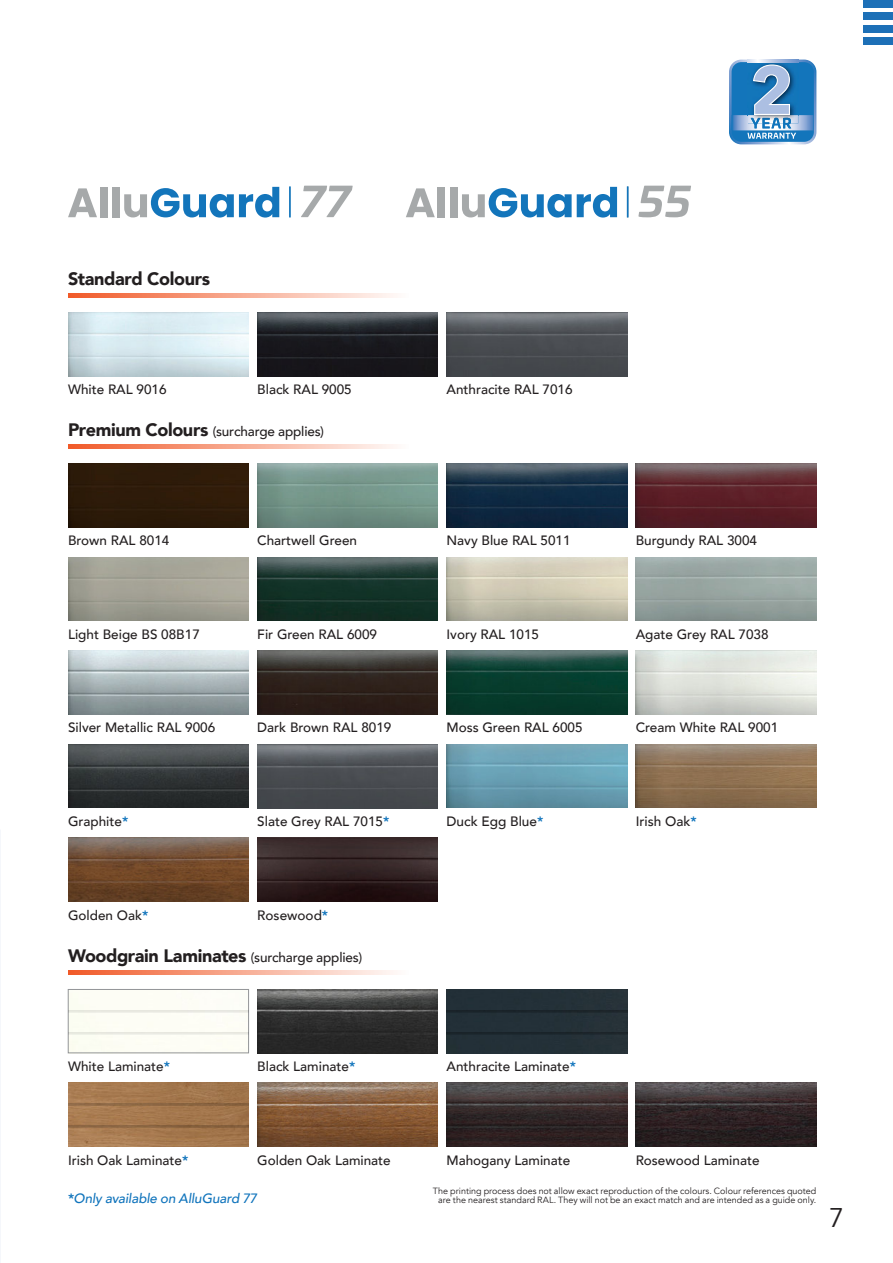
<style>
.page{position:relative;width:893px;height:1263px;background:#fff}
.page>*{position:absolute;margin:0;border:0;box-sizing:border-box;transform-origin:0 0}
.t1{font:27px "Avenir";color:#231f20}
.t2{font:900 18px "Avenir";letter-spacing:-.02em;color:#231f20}
.t3{font:500 13.65px "Avenir";color:#231f20}
.t4{font:500 13.5px "Avenir";color:#231f20}
.t5{font:italic 500 13.5px "Avenir";letter-spacing:-.01em;color:#1074bc}
.t6{font:9px "Avenir";color:#231f20}
.s1{font-weight:900;font-size:18px}
.s2{font-weight:800;font-size:13.65px;color:#1074bc}
.s3{font-weight:800;color:#1074bc}
.s4{font-weight:500;font-size:13.5px}
.s5{font-weight:800;font-style:normal}
</style>
<div class="page">
<hr style="left:0;top:0;width:1px;height:1263px;background:#ebeff8">
<div style="left:863px;top:0;width:30px;height:8px;background:#1d70b7"></div>
<div style="left:863px;top:12px;width:30px;height:8px;background:#1d70b7"></div>
<div style="left:863px;top:25px;width:30px;height:8px;background:#1d70b7"></div>
<div style="left:863px;top:37px;width:30px;height:8px;background:#1d70b7"></div>
<img style="left:68px;top:313px;width:181px;height:64px">
<img style="left:68px;top:651px;width:181px;height:63px">
<img style="left:68px;top:557px;width:181px;height:64px">
<div style="left:68px;top:463px;width:181px;height:64px;background:#2d1b09"></div>
<img style="left:257px;top:313px;width:181px;height:64px">
<img style="left:446px;top:313px;width:181px;height:63px">
<svg style="left:68px;top:444px;width:327px;height:5px;background:#f7a78e"></svg>
<svg style="left:68px;top:294px;width:327px;height:4px"></svg>
<div style="left:446px;top:989px;width:181px;height:64px;background:#233038"></div>
<img style="left:68px;top:1083px;width:181px;height:63px">
<div style="left:68px;top:989px;width:181px;height:64px;border:1px solid #939598"></div>
<img style="left:257px;top:1083px;width:181px;height:63px">
<img style="left:446px;top:1083px;width:181px;height:63px">
<img style="left:636px;top:1083px;width:180px;height:63px">
<img style="left:257px;top:989px;width:181px;height:64px">
<svg style="left:68px;top:970px;width:327px;height:4px"></svg>
<img style="left:446px;top:651px;width:181px;height:63px">
<img style="left:446px;top:463px;width:181px;height:64px">
<img style="left:446px;top:744px;width:181px;height:64px">
<img style="left:636px;top:463px;width:180px;height:64px">
<img style="left:636px;top:744px;width:180px;height:64px">
<img style="left:68px;top:744px;width:181px;height:64px">
<img style="left:257px;top:651px;width:181px;height:63px">
<img style="left:257px;top:557px;width:181px;height:64px">
<img style="left:257px;top:463px;width:181px;height:64px">
<img style="left:257px;top:838px;width:181px;height:63px">
<img style="left:257px;top:744px;width:181px;height:64px">
<img style="left:68px;top:838px;width:181px;height:63px">
<hr style="left:68px;top:1104px;width:181px;height:2px;background:#8e6843">
<hr style="left:68px;top:1010px;width:181px;height:2px;background:#e7e8e1">
<hr style="left:446px;top:1010px;width:181px;height:2px;background:#1a2429">
<svg style="left:68px;top:1126px;width:181px;height:2px"></svg>
<hr style="left:68px;top:1032px;width:181px;height:2px;background:#e8e8e0">
<hr style="left:446px;top:1032px;width:181px;height:2px;background:#1a242a">
<svg style="left:638px;top:186px;width:53px;height:31px"></svg>
<svg style="left:406px;top:188px;width:29px;height:29px"></svg>
<div style="left:438px;top:187px;width:7px;height:30px;background:#a6a9aa"></div>
<div style="left:450px;top:187px;width:7px;height:30px;background:#a6a9aa"></div>
<svg style="left:462px;top:187px;width:155px;height:31px"></svg>
<hr style="left:627px;top:186px;width:2px;height:31px;background:#1375bb">
<svg style="left:301px;top:186px;width:52px;height:31px"></svg>
<svg style="left:68px;top:188px;width:29px;height:29px"></svg>
<div style="left:100px;top:187px;width:7px;height:30px;background:#a6a9aa"></div>
<div style="left:112px;top:187px;width:7px;height:30px;background:#a6a9aa"></div>
<svg style="left:124px;top:187px;width:155px;height:31px"></svg>
<hr style="left:289px;top:186px;width:2px;height:31px;background:#1375bb">
<svg style="left:729px;top:60px;width:87px;height:84px;background:#5896c9"></svg>
<p class="t2" style="left:68px;top:263px;width:144px">Standard Colours</p>
<p class="t4" style="left:68px;top:377px;width:100px">White RAL 9016</p>
<p class="t4" style="left:257px;top:377px;width:96px">Black RAL 9005</p>
<p class="t4" style="left:446px;top:377px;width:128px">Anthracite RAL 7016</p>
<p class="t4" style="left:68px;top:419px;width:257px"><span class="s1">Premium Colours</span> (surcharge applies)</p>
<p class="t4" style="left:68px;top:529px;width:103px">Brown RAL 8014</p>
<p class="t4" style="left:257px;top:529px;width:101px">Chartwell Green</p>
<p class="t4" style="left:446px;top:529px;width:126px">Navy Blue RAL 5011</p>
<p class="t4" style="left:636px;top:529px;width:123px">Burgundy RAL 3004</p>
<p class="t4" style="left:68px;top:622px;width:133px">Light Beige BS 08B17</p>
<p class="t4" style="left:257px;top:622px;width:121px">Fir Green RAL 6009</p>
<p class="t4" style="left:446px;top:622px;width:94px">Ivory RAL 1015</p>
<p class="t4" style="left:636px;top:622px;width:134px">Agate Grey RAL 7038</p>
<p class="t4" style="left:68px;top:716px;width:149px">Silver Metallic RAL 9006</p>
<p class="t4" style="left:257px;top:716px;width:136px">Dark Brown RAL 8019</p>
<p class="t4" style="left:446px;top:716px;width:138px">Moss Green RAL 6005</p>
<p class="t4" style="left:636px;top:716px;width:144px">Cream White RAL 9001</p>
<p class="t4" style="left:68px;top:810px;width:62px">Graphite<span class="s2">*</span></p>
<p class="t3" style="left:636px;top:809px;width:63px">Irish Oak<span class="s3">*</span></p>
<p class="t3" style="left:446px;top:809px;width:98px">Duck Egg Blue<span class="s3">*</span></p>
<p class="t4" style="left:257px;top:810px;width:134px">Slate Grey RAL 7015<span class="s2">*</span></p>
<p class="t4" style="left:68px;top:903px;width:82px">Golden Oak<span class="s2">*</span></p>
<p class="t3" style="left:257px;top:903px;width:72px">Rosewood<span class="s3">*</span></p>
<p class="t2" style="left:68px;top:940px;width:296px">Woodgrain Laminates <span class="s4">(surcharge applies)</span></p>
<p class="t4" style="left:68px;top:1055px;width:104px">White Laminate<span class="s2">*</span></p>
<p class="t4" style="left:446px;top:1055px;width:131px">Anthracite Laminate<span class="s2">*</span></p>
<p class="t4" style="left:257px;top:1055px;width:100px">Black Laminate<span class="s2">*</span></p>
<p class="t4" style="left:68px;top:1148px;width:122px">Irish Oak Laminate<span class="s2">*</span></p>
<p class="t4" style="left:257px;top:1148px;width:135px">Golden Oak Laminate</p>
<p class="t4" style="left:446px;top:1148px;width:125px">Mahogany Laminate</p>
<p class="t4" style="left:636px;top:1148px;width:125px">Rosewood Laminate</p>
<p class="t6" style="left:433px;top:1185px;width:385px">The printing process does not allow exact reproduction of the colours. Colour references quoted</p>
<p class="t5" style="left:68px;top:1191px;width:191px"><span class="s5">*</span>Only available on AlluGuard 77</p>
<p class="t6" style="left:438px;top:1195px;width:380px">are the nearest standard RAL. They will not be an exact match and are intended as a guide only.</p>
<p class="t1" style="left:829px;top:1201px;width:17px">7</p>
</div>
